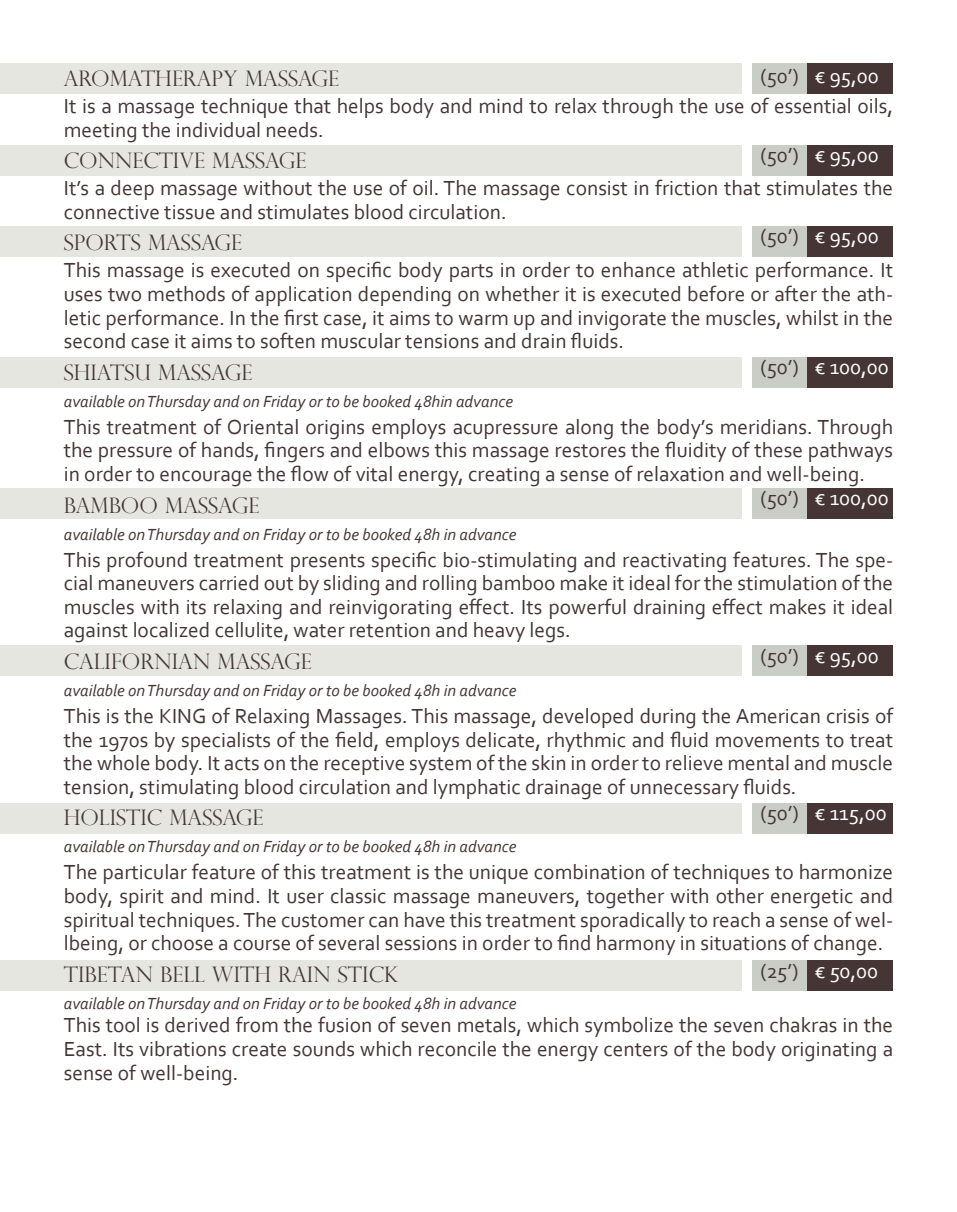
<style>
.page{position:relative;width:957px;height:1212px;background:#fff}
.page>*{position:absolute;margin:0;border:0;box-sizing:border-box;transform-origin:0 0}
.t1{font:21.38px/23.6px "Corbel";color:#453635;text-align:justify}
.t2{font:300 21.38px "Perpetua Titling";color:#453635}
.t3{font:21.38px "Corbel";color:#fff}
.t4{font:italic 16.88px "Corbel";color:#453635}
.s1{color:#453635}
</style>
<div class="page">
<div style="left:0;top:64px;width:741px;height:30px;background:#e6e6e1"></div>
<div style="left:0;top:145px;width:741px;height:30px;background:#e6e6e1"></div>
<div style="left:0;top:226px;width:741px;height:30px;background:#e6e6e1"></div>
<div style="left:0;top:357px;width:741px;height:30px;background:#e6e6e1"></div>
<div style="left:0;top:488px;width:741px;height:30px;background:#e6e6e1"></div>
<div style="left:0;top:646px;width:741px;height:30px;background:#e6e6e1"></div>
<div style="left:0;top:803px;width:741px;height:30px;background:#e6e6e1"></div>
<div style="left:0;top:960px;width:741px;height:30px;background:#e6e6e1"></div>
<div style="left:752px;top:64px;width:73px;height:30px;background:#cacdc5"></div>
<div style="left:807px;top:64px;width:86px;height:30px;background:#453635"></div>
<div style="left:752px;top:145px;width:73px;height:30px;background:#cacdc5"></div>
<div style="left:807px;top:145px;width:86px;height:30px;background:#453635"></div>
<div style="left:752px;top:226px;width:73px;height:30px;background:#cacdc5"></div>
<div style="left:807px;top:226px;width:86px;height:30px;background:#453635"></div>
<div style="left:752px;top:357px;width:73px;height:30px;background:#cacdc5"></div>
<div style="left:807px;top:357px;width:86px;height:30px;background:#453635"></div>
<div style="left:752px;top:488px;width:73px;height:30px;background:#cacdc5"></div>
<div style="left:807px;top:488px;width:86px;height:30px;background:#453635"></div>
<div style="left:752px;top:646px;width:73px;height:30px;background:#cacdc5"></div>
<div style="left:807px;top:646px;width:86px;height:30px;background:#453635"></div>
<div style="left:752px;top:803px;width:73px;height:30px;background:#cacdc5"></div>
<div style="left:807px;top:803px;width:86px;height:30px;background:#453635"></div>
<div style="left:752px;top:960px;width:73px;height:30px;background:#cacdc5"></div>
<div style="left:807px;top:960px;width:86px;height:30px;background:#453635"></div>
<p class="t3" style="left:760px;top:62px;width:120px"><span class="s1">(50’)</span> € 95,00</p>
<p class="t2" style="left:64px;top:66px;width:277px">AROMATHERAPY MASSAGE</p>
<p class="t1" style="left:64px;top:94px;width:831px">It is a massage technique that helps body and mind to relax through the use of essential oils, meeting the individual needs.</p>
<p class="t2" style="left:64px;top:148px;width:244px">CONNECTIVE MASSAGE</p>
<p class="t1" style="left:64px;top:176px;width:831px">It’s a deep massage without the use of oil. The massage consist in friction that stimulates the connective tissue and stimulates blood circulation.</p>
<p class="t2" style="left:64px;top:230px;width:180px">SPORTS MASSAGE</p>
<p class="t1" style="left:64px;top:258px;width:831px">This massage is executed on specific body parts in order to enhance athletic performance. It uses two methods of application depending on whether it is executed before or after the ath&shy;letic performance. In the first case, it aims to warm up and invigorate the muscles, whilst in the second case it aims to soften muscular tensions and drain fluids.</p>
<p class="t2" style="left:64px;top:359px;width:190px">SHIATSU MASSAGE</p>
<p class="t4" style="left:64px;top:391px;width:451px">available on Thursday and on Friday or to be booked 48hin advance</p>
<p class="t1" style="left:64px;top:414px;width:831px">This treatment of Oriental origins employs acupressure along the body’s meridians. Through the pressure of hands, fingers and elbows this massage restores the fluidity of these pathways in order to encourage the flow of vital energy, creating a sense of relaxation and well-being.</p>
<p class="t2" style="left:64px;top:492px;width:197px">BAMBOO MASSAGE</p>
<p class="t4" style="left:64px;top:523px;width:454px">available on Thursday and on Friday or to be booked 48h in advance</p>
<p class="t1" style="left:64px;top:547px;width:831px">This profound treatment presents specific bio-stimulating and reactivating features. The spe&shy;cial maneuvers carried out by sliding and rolling bamboo make it ideal for the stimulation of the muscles with its relaxing and reinvigorating effect. Its powerful draining effect makes it ideal against localized cellulite, water retention and heavy legs.</p>
<p class="t2" style="left:64px;top:648px;width:249px">CALIFORNIAN MASSAGE</p>
<p class="t4" style="left:64px;top:680px;width:454px">available on Thursday and on Friday or to be booked 48h in advance</p>
<p class="t1" style="left:64px;top:703px;width:831px">This is the KING of Relaxing Massages. This massage, developed during the American crisis of the 1970s by specialists of the field, employs delicate, rhythmic and fluid movements to treat the whole body. It acts on the receptive system of the skin in order to relieve mental and muscle tension, stimulating blood circulation and lymphatic drainage of unnecessary fluids.</p>
<p class="t2" style="left:64px;top:805px;width:201px">HOLISTIC MASSAGE</p>
<p class="t4" style="left:64px;top:836px;width:454px">available on Thursday and on Friday or to be booked 48h in advance</p>
<p class="t1" style="left:64px;top:860px;width:831px">The particular feature of this treatment is the unique combination of techniques to harmonize body, spirit and mind. It user classic massage maneuvers, together with other energetic and spiritual techniques. The customer can have this treatment sporadically to reach a sense of wel&shy;lbeing, or choose a course of several sessions in order to find harmony in situations of change.</p>
<p class="t2" style="left:64px;top:961px;width:336px">TIBETAN BELL WITH RAIN STICK</p>
<p class="t4" style="left:64px;top:992px;width:454px">available on Thursday and on Friday or to be booked 48h in advance</p>
<p class="t1" style="left:64px;top:1013px;width:831px">This tool is derived from the fusion of seven metals, which symbolize the seven chakras in the East. Its vibrations create sounds which reconcile the energy centers of the body originating a sense of well-being.</p>
<p class="t3" style="left:760px;top:142px;width:120px"><span class="s1">(50’)</span> € 95,00</p>
<p class="t3" style="left:760px;top:223px;width:120px"><span class="s1">(50’)</span> € 95,00</p>
<p class="t3" style="left:760px;top:354px;width:130px"><span class="s1">(50’)</span> € 100,00</p>
<p class="t3" style="left:760px;top:485px;width:130px"><span class="s1">(50’)</span> € 100,00</p>
<p class="t3" style="left:760px;top:642px;width:120px"><span class="s1">(50’)</span> € 95,00</p>
<p class="t3" style="left:760px;top:800px;width:128px"><span class="s1">(50’)</span> € 115,00</p>
<p class="t3" style="left:760px;top:957px;width:119px"><span class="s1">(25’)</span> € 50,00</p>
</div>
